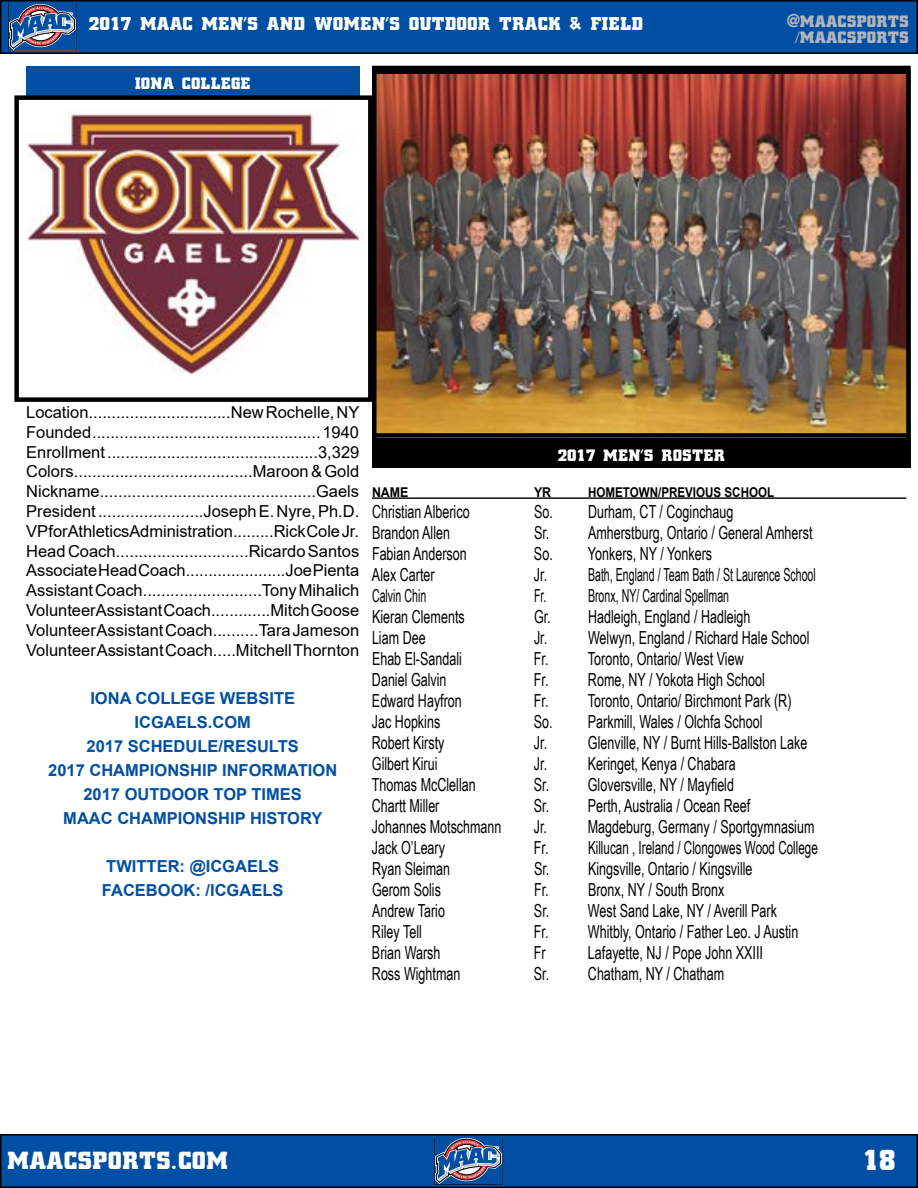
<style>
.page{position:relative;width:918px;height:1188px;background:#fff}
.page>*{position:absolute;margin:0;border:0;box-sizing:border-box;transform-origin:0 0}
.t1{font:900 31.5px "Civic";color:#fff}
.t2{font:900 27px "Civic";color:#fff}
.t3{font:900 20.25px "Civic";color:#fff}
.t4{font:18px "Arial Narrow";color:#000;scale:.85 1}
.t5{font:18px "Arial Narrow";color:#000;scale:.72 1}
.t6{font:900 18px "Civic";color:#fff}
.t7{font:900 18px/16.5px "Civic";color:#b3b5b8;text-align:center}
.t8{font:16.5px/19.8px "Arial";color:#000;text-align:justify}
.t9{font:700 16.5px/24px "Arial";color:#004fa3;text-align:center}
.t10{font:700 13.5px "Arial";color:#000;scale:.86 1}
.t11{font:700 13.5px "Arial";color:#000;scale:.92 1}
</style>
<div class="page">
<div style="left:1px;top:1px;width:916px;height:52px;background:#004fa3"></div>
<div style="left:0;top:0;width:918px;height:54px;border:2px solid #000"></div>
<div style="left:1px;top:1135px;width:916px;height:52px;background:#004fa3"></div>
<div style="left:0;top:1134px;width:918px;height:54px;border:2px solid #000"></div>
<svg style="left:8px;top:3px;width:68px;height:48px"></svg>
<svg style="left:434px;top:1137px;width:69px;height:48px"></svg>
<div style="left:26px;top:66px;width:333px;height:30px;background:#004fa3"></div>
<div style="left:372px;top:438px;width:539px;height:30px;background:#000"></div>
<hr style="left:372px;top:497px;width:534px;height:2px;background:#000">
<img style="left:377px;top:74px;width:529px;height:359px">
<div style="left:372px;top:69px;width:539px;height:369px;border:4px solid #000"></div>
<img style="left:27px;top:110px;width:336px;height:265px">
<div style="left:14px;top:95px;width:359px;height:307px;border:4px solid #000"></div>
<p class="t3" style="left:89px;top:12px;width:556px">2017 MAAC MEN’S AND WOMEN’S OUTDOOR TRACK &amp; FIELD</p>
<p class="t6" style="left:135px;top:73px;width:118px">IONA COLLEGE</p>
<p class="t7" style="left:787px;top:13px;width:123px">@MAACSPORTS /MAACSPORTS</p>
<p class="t8" style="left:26px;top:402px;width:335px">Location...............................New Rochelle, NY Founded .................................................. 1940<br>Enrollment ..............................................3,329<br>Colors.......................................Maroon &amp; Gold Nickname...............................................Gaels President .......................Joseph E. Nyre, Ph.D.<br>VP for Athletics Administration.........Rick Cole Jr.<br>Head Coach.............................Ricardo Santos Associate Head Coach......................Joe Pienta Assistant Coach..........................Tony Mihalich Volunteer Assistant Coach.............Mitch Goose Volunteer Assistant Coach..........Tara Jameson Volunteer Assistant Coach.....Mitchell Thornton</p>
<p class="t9" style="left:48px;top:686px;width:291px">IONA COLLEGE WEBSITE<br>ICGAELS.COM<br>2017 SCHEDULE/RESULTS<br>2017 CHAMPIONSHIP INFORMATION<br>2017 OUTDOOR TOP TIMES<br>MAAC CHAMPIONSHIP HISTORY</p>
<p class="t9" style="left:102px;top:854px;width:183px;text-align:left">TWITTER: @ICGAELS<br>FACEBOOK: /ICGAELS</p>
<p class="t6" style="left:558px;top:445px;width:169px">2017 MEN’S ROSTER</p>
<p class="t11" style="left:372px;top:482px;width:41px">NAME</p>
<p class="t11" style="left:534px;top:482px;width:20px">YR</p>
<p class="t10" style="left:588px;top:482px;width:218px">HOMETOWN/PREVIOUS SCHOOL</p>
<p class="t4" style="left:372px;top:498px;width:116px">Christian Alberico</p>
<p class="t4" style="left:534px;top:498px;width:236px">So. Durham, CT / Coginchaug</p>
<p class="t4" style="left:372px;top:519px;width:93px">Brandon Allen</p>
<p class="t4" style="left:534px;top:519px;width:329px">Sr. Amherstburg, Ontario / General Amherst</p>
<p class="t4" style="left:372px;top:540px;width:113px">Fabian Anderson</p>
<p class="t4" style="left:534px;top:540px;width:211px">So. Yonkers, NY / Yonkers</p>
<p class="t4" style="left:372px;top:561px;width:75px">Alex Carter</p>
<p class="t4" style="left:534px;top:561px;width:333px">Jr. Bath, England / Team Bath / St Laurence School</p>
<p class="t5" style="left:372px;top:582px;width:77px">Calvin Chin</p>
<p class="t5" style="left:534px;top:582px;width:273px">Fr. Bronx, NY/ Cardinal Spellman</p>
<p class="t4" style="left:372px;top:603px;width:111px">Kieran Clements</p>
<p class="t4" style="left:534px;top:603px;width:256px">Gr. Hadleigh, England / Hadleigh</p>
<p class="t4" style="left:372px;top:624px;width:65px">Liam Dee</p>
<p class="t4" style="left:534px;top:624px;width:326px">Jr. Welwyn, England / Richard Hale School</p>
<p class="t4" style="left:372px;top:645px;width:107px">Ehab El-Sandali</p>
<p class="t4" style="left:534px;top:645px;width:248px">Fr. Toronto, Ontario/ West View</p>
<p class="t4" style="left:372px;top:666px;width:89px">Daniel Galvin</p>
<p class="t4" style="left:534px;top:666px;width:273px">Fr. Rome, NY / Yokota High School</p>
<p class="t4" style="left:372px;top:687px;width:107px">Edward Hayfron</p>
<p class="t4" style="left:534px;top:687px;width:305px">Fr. Toronto, Ontario/ Birchmont Park (R)</p>
<p class="t4" style="left:372px;top:708px;width:82px">Jac Hopkins</p>
<p class="t4" style="left:534px;top:708px;width:270px">So. Parkmill, Wales / Olchfa School</p>
<p class="t4" style="left:372px;top:729px;width:87px">Robert Kirsty</p>
<p class="t4" style="left:534px;top:729px;width:323px">Jr. Glenville, NY / Burnt Hills-Ballston Lake</p>
<p class="t4" style="left:372px;top:750px;width:79px">Gilbert Kirui</p>
<p class="t4" style="left:534px;top:750px;width:239px">Jr. Keringet, Kenya / Chabara</p>
<p class="t4" style="left:372px;top:771px;width:124px">Thomas McClellan</p>
<p class="t4" style="left:534px;top:771px;width:237px">Sr. Gloversville, NY / Mayfield</p>
<p class="t4" style="left:372px;top:792px;width:81px">Chartt Miller</p>
<p class="t4" style="left:534px;top:792px;width:256px">Sr. Perth, Australia / Ocean Reef</p>
<p class="t4" style="left:372px;top:813px;width:154px">Johannes Motschmann</p>
<p class="t4" style="left:534px;top:813px;width:332px">Jr. Magdeburg, Germany / Sportgymnasium</p>
<p class="t4" style="left:372px;top:834px;width:88px">Jack O’Leary</p>
<p class="t4" style="left:534px;top:834px;width:336px">Fr. Killucan , Ireland / Clongowes Wood College</p>
<p class="t4" style="left:372px;top:855px;width:93px">Ryan Sleiman</p>
<p class="t4" style="left:534px;top:855px;width:259px">Sr. Kingsville, Ontario / Kingsville</p>
<p class="t4" style="left:372px;top:876px;width:83px">Gerom Solis</p>
<p class="t4" style="left:534px;top:876px;width:226px">Fr. Bronx, NY / South Bronx</p>
<p class="t4" style="left:372px;top:897px;width:87px">Andrew Tario</p>
<p class="t4" style="left:534px;top:897px;width:287px">Sr. West Sand Lake, NY / Averill Park</p>
<p class="t4" style="left:372px;top:918px;width:60px">Riley Tell</p>
<p class="t4" style="left:534px;top:918px;width:313px">Fr. Whitbly, Ontario / Father Leo. J Austin</p>
<p class="t4" style="left:372px;top:939px;width:82px">Brian Warsh</p>
<p class="t4" style="left:534px;top:939px;width:15px">Fr</p>
<p class="t4" style="left:588px;top:939px;width:207px">Lafayette, NJ / Pope John XXIII</p>
<p class="t4" style="left:372px;top:961px;width:106px">Ross Wightman</p>
<p class="t4" style="left:534px;top:961px;width:226px">Sr. Chatham, NY / Chatham</p>
<h2 class="t2" style="left:7px;top:1145px;width:223px">MAACSPORTS.COM</h2>
<h1 class="t1" style="left:863px;top:1142px;width:35px">18</h1>
</div>
